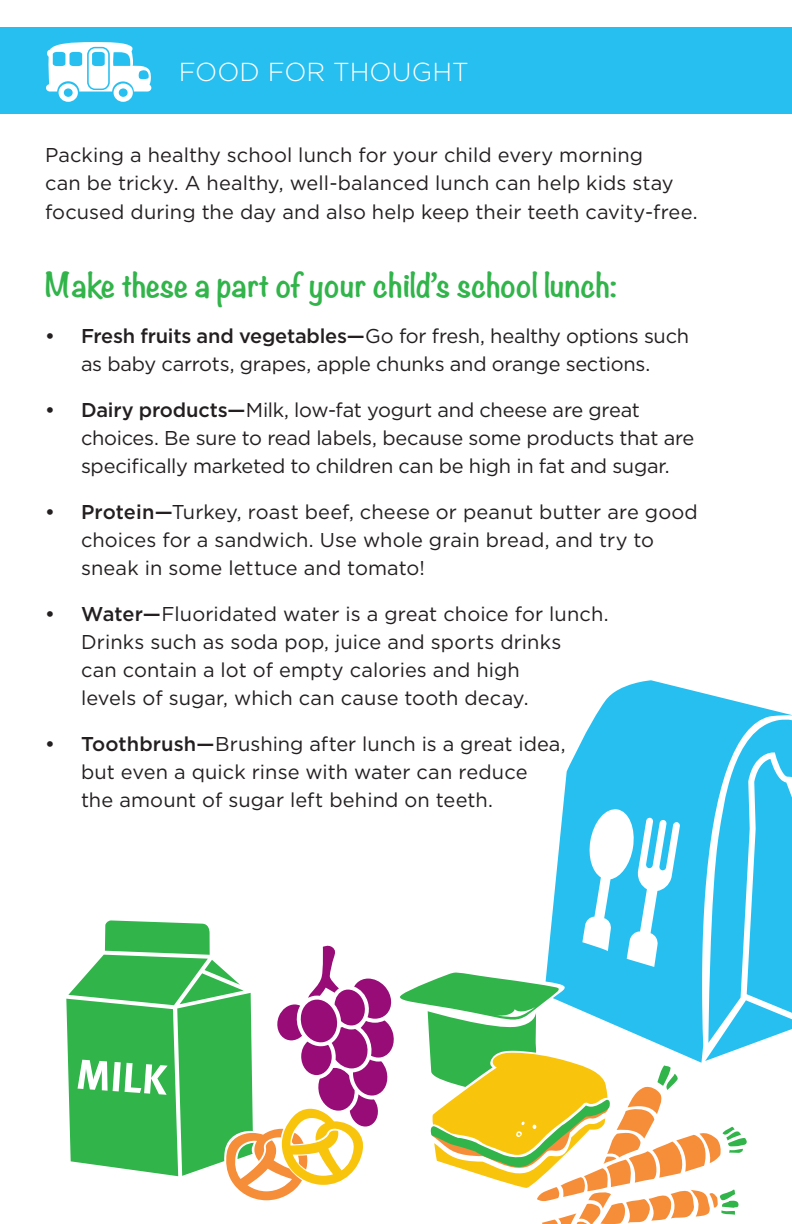
<style>
.page{position:relative;width:792px;height:1224px;background:#fff}
.page>*{position:absolute;margin:0;border:0;box-sizing:border-box;transform-origin:0 0}
.SUBHEAD_RED{font:700 30px "Noteworthy";color:#31b44a}
.HEADLINE{font:300 26px "Gotham";letter-spacing:.005em;color:#fff}
.BODY{font:20px/28px "Gotham";color:#231f20}
.s1{font-weight:500}
</style>
<div class="page">
<div style="left:0;top:27px;width:792px;height:86px;background:#26bff0"></div>
<svg style="left:46px;top:42px;width:105px;height:60px"></svg>
<svg style="left:593px;top:680px;width:199px;height:39px;fill:#26bff0"></svg>
<svg style="left:66px;top:719px;width:726px;height:505px"></svg>
<p class="HEADLINE" style="left:179px;top:55px;width:291px">FOOD FOR THOUGHT</p>
<p class="BODY" style="left:45px;top:141px;width:654px">Packing a healthy school lunch for your child every morning<br>can be tricky. A healthy, well-balanced lunch can help kids stay focused during the day and also help keep their teeth cavity-free.</p>
<p class="SUBHEAD_RED" style="left:45px;top:259px;width:574px">Make these a part of your child’s school lunch:</p>
<p class="BODY" style="left:45px;top:322px;width:646px;text-align:center"><span class="s1">• Fresh fruits and vegetables—</span>Go for fresh, healthy options such as baby carrots, grapes, apple chunks and orange sections.</p>
<p class="BODY" style="left:81px;top:396px;width:615px;text-indent:-36px"><span class="s1">• Dairy products—</span>Milk, low-fat yogurt and cheese are great choices. Be sure to read labels, because some products that are specifically marketed to children can be high in fat and sugar.</p>
<p class="BODY" style="left:81px;top:498px;width:618px;text-indent:-36px"><span class="s1">• Protein—</span>Turkey, roast beef, cheese or peanut butter are good choices for a sandwich. Use whole grain bread, and try to sneak in some lettuce and tomato!</p>
<p class="BODY" style="left:81px;top:600px;width:529px;text-indent:-36px"><span class="s1">• Water—</span>Fluoridated water is a great choice for lunch.<br>Drinks such as soda pop, juice and sports drinks<br>can contain a lot of empty calories and high<br>levels of sugar, which can cause tooth decay.</p>
<p class="BODY" style="left:81px;top:730px;width:486px;text-indent:-36px"><span class="s1">• Toothbrush—</span>Brushing after lunch is a great idea, but even a quick rinse with water can reduce<br>the amount of sugar left behind on teeth.</p>
</div>
